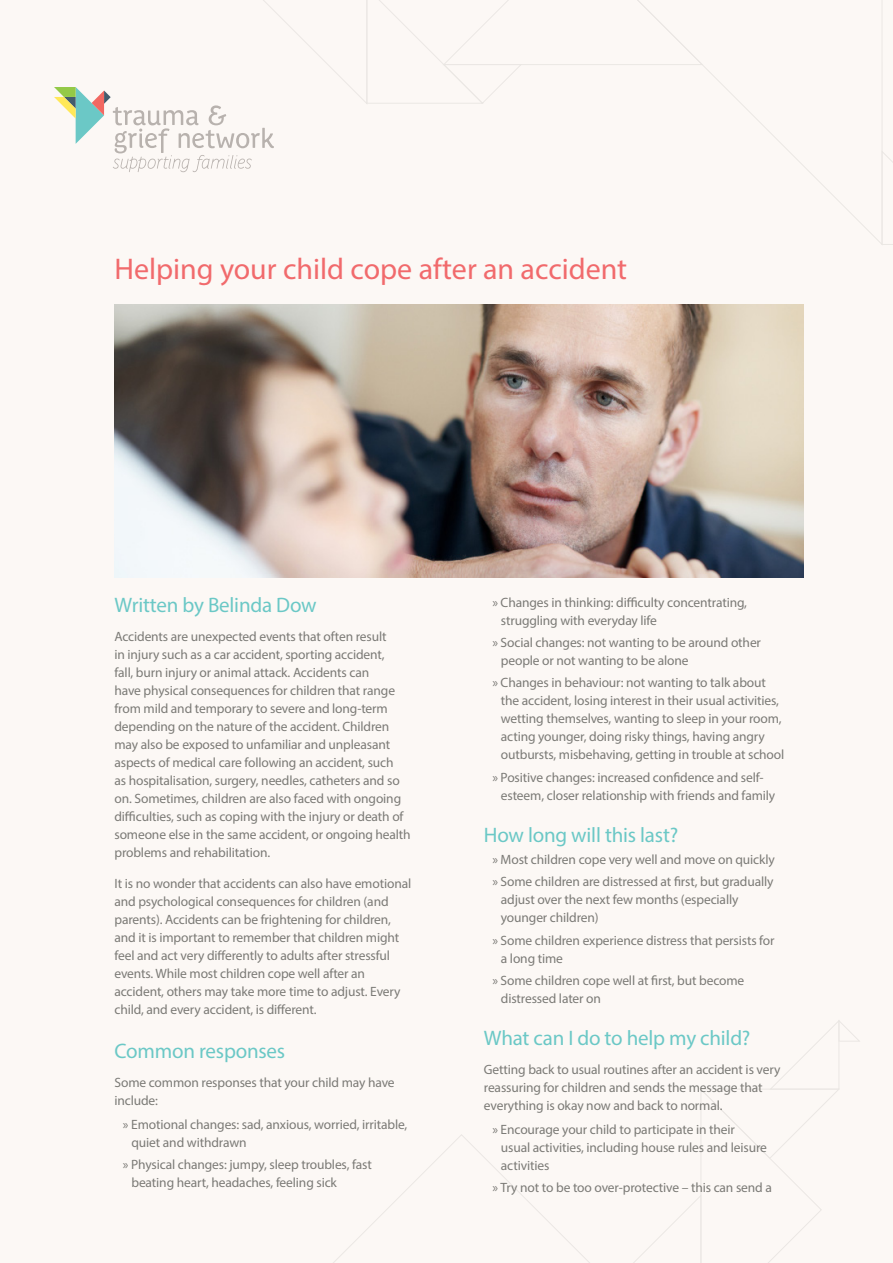
<style>
.page{position:relative;width:893px;height:1263px;background:#fcf8f5}
.page>*{position:absolute;margin:0;border:0;box-sizing:border-box;transform-origin:0 0}
.t1{font:30px "Myriad Pro";color:#f16a6c}
.t2{font:21px "Myriad Pro";letter-spacing:-.01em;color:#6bc8c6}
.BODY{font:13.5px/18px "Myriad Pro";letter-spacing:-.01em;color:#7b7a76}
</style>
<div class="page">
<svg style="left:333px;top:1020px;width:527px;height:243px"></svg>
<svg style="left:704px;top:66px;width:177px;height:178px"></svg>
<svg style="left:54px;top:0;width:650px;height:172px"></svg>
<svg style="left:881px;top:151px;width:12px;height:94px"></svg>
<img style="left:114px;top:304px;width:689px;height:273px">
<h1 class="t1" style="left:114px;top:250px;width:514px">Helping your child cope after an accident</h1>
<p class="t2" style="left:114px;top:592px;width:204px">Written by Belinda Dow</p>
<p class="BODY" style="left:114px;top:627px;width:298px">Accidents are unexpected events that often result<br>in injury such as a car accident, sporting accident,<br>fall, burn injury or animal attack. Accidents can<br>have physical consequences for children that range from mild and temporary to severe and long-term depending on the nature of the accident. Children may also be exposed to unfamiliar and unpleasant aspects of medical care following an accident, such<br>as hospitalisation, surgery, needles, catheters and so on. Sometimes, children are also faced with ongoing difficulties, such as coping with the injury or death of someone else in the same accident, or ongoing health problems and rehabilitation.</p>
<p class="BODY" style="left:114px;top:874px;width:298px">It is no wonder that accidents can also have emotional and psychological consequences for children (and parents). Accidents can be frightening for children, and it is important to remember that children might feel and act very differently to adults after stressful events. While most children cope well after an accident, others may take more time to adjust. Every child, and every accident, is different.</p>
<p class="t2" style="left:114px;top:1038px;width:172px">Common responses</p>
<p class="BODY" style="left:114px;top:1073px;width:282px">Some common responses that your child may have include:</p>
<p class="BODY" style="left:131px;top:1115px;width:277px;text-indent:-9px">» Emotional changes: sad, anxious, worried, irritable, quiet and withdrawn</p>
<p class="BODY" style="left:131px;top:1156px;width:242px;text-indent:-9px">» Physical changes: jumpy, sleep troubles, fast beating heart, headaches, feeling sick</p>
<p class="BODY" style="left:501px;top:593px;width:248px;text-indent:-9px">» Changes in thinking: difficulty concentrating, struggling with everyday life</p>
<p class="BODY" style="left:501px;top:633px;width:262px;text-indent:-9px">» Social changes: not wanting to be around other people or not wanting to be alone</p>
<p class="BODY" style="left:501px;top:673px;width:285px;text-indent:-9px">» Changes in behaviour: not wanting to talk about the accident, losing interest in their usual activities, wetting themselves, wanting to sleep in your room, acting younger, doing risky things, having angry outbursts, misbehaving, getting in trouble at school</p>
<p class="BODY" style="left:501px;top:768px;width:276px;text-indent:-9px">» Positive changes: increased confidence and self&shy;esteem, closer relationship with friends and family</p>
<p class="t2" style="left:484px;top:822px;width:196px">How long will this last?</p>
<p class="BODY" style="left:492px;top:850px;width:284px">» Most children cope very well and move on quickly</p>
<p class="BODY" style="left:501px;top:872px;width:274px;text-indent:-9px">» Some children are distressed at first, but gradually adjust over the next few months (especially younger children)</p>
<p class="BODY" style="left:501px;top:931px;width:275px;text-indent:-9px">» Some children experience distress that persists for a long time</p>
<p class="BODY" style="left:501px;top:971px;width:245px;text-indent:-9px">» Some children cope well at first, but become distressed later on</p>
<p class="t2" style="left:484px;top:1025px;width:268px">What can I do to help my child?</p>
<p class="BODY" style="left:484px;top:1060px;width:298px">Getting back to usual routines after an accident is very reassuring for children and sends the message that everything is okay now and back to normal.</p>
<p class="BODY" style="left:501px;top:1120px;width:268px;text-indent:-9px">» Encourage your child to participate in their usual activities, including house rules and leisure activities</p>
<p class="BODY" style="left:492px;top:1178px;width:281px">» Try not to be too over-protective – this can send a</p>
</div>
